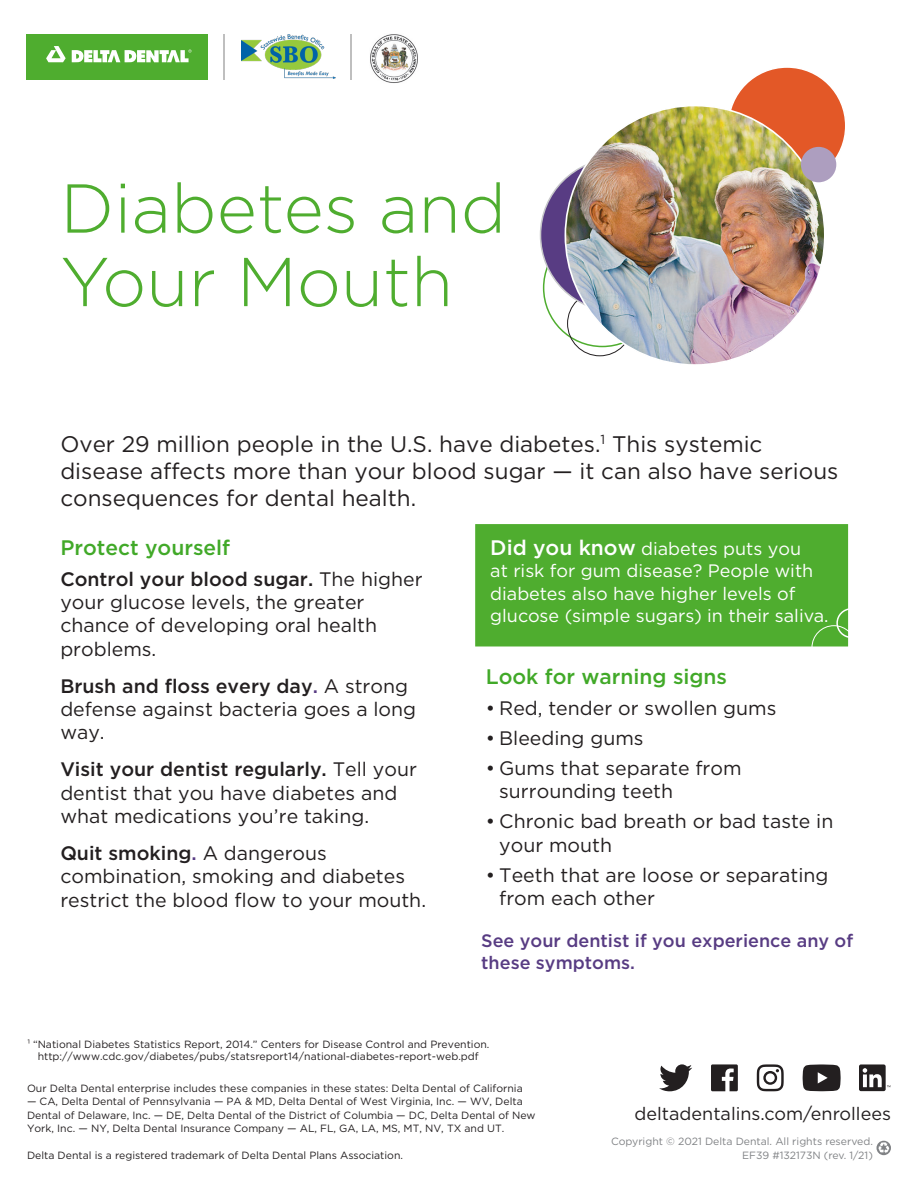
<style>
.page{position:relative;width:918px;height:1188px;background:#fff}
.page>*{position:absolute;margin:0;border:0;box-sizing:border-box;transform-origin:0 0}
.t1{font:300 69px/73.5px "Gotham";color:#4fad2f}
.Paragraph_Header{font:22.5px/27px "Gotham";color:#231f20}
.Paragraph_Header-2{font:500 21px "Gotham";color:#41a928}
.Bullets{font:19.5px/23.4px "Gotham";color:#231f20}
.Paragraph_Header-3{font:19.5px/23.4px "Gotham";color:#231f20}
.t2{font:18px/22.5px "Gotham";color:#fff}
.Bullets-2{font:500 18px/21.6px "Gotham";color:#583c83}
.t3{font:18px "Gotham";color:#231f20}
.Disclaimer{font:10.5px/13.5px "Gotham";color:#231f20;text-align:center}
.t4{font:10.5px "Gotham";color:#808285}
.Disclaimer_NoNumbers{font:10.5px "Gotham";color:#231f20}
.s1{font-weight:500}
.s2{font-weight:500;color:#583c83}
.s3{font-weight:500;font-size:21px}
</style>
<div class="page">
<div style="left:27px;top:34px;width:181px;height:45px;background:#4fad2f"></div>
<svg style="left:46px;top:46px;width:20px;height:16px"></svg>
<svg style="left:72px;top:49px;width:120px;height:14px"></svg>
<img style="left:242px;top:34px;width:94px;height:45px">
<hr style="left:224px;top:34px;width:1px;height:45px;background:#bfbfbf">
<hr style="left:351px;top:34px;width:1px;height:45px;background:#bfbfbf">
<img style="left:370px;top:34px;width:48px;height:49px">
<div style="left:728px;top:67px;width:118px;height:117px;background:#e35827;border-radius:50%"></div>
<div style="left:541px;top:158px;width:153px;height:154px;background:#583c83;border-radius:50%"></div>
<img style="left:565px;top:106px;width:260px;height:259px;border-radius:130px">
<div style="left:801px;top:147px;width:35px;height:35px;background:#ad9ebf;border-radius:50%"></div>
<svg style="left:877px;top:1141px;width:14px;height:14px"></svg>
<div style="left:475px;top:524px;width:374px;height:123px;background:#4fad2f"></div>
<div style="left:836px;top:608px;width:30px;height:30px;border:2px solid #fff;border-radius:50%"></div>
<div style="left:812px;top:625px;width:44px;height:45px;border:1px solid #fff;border-radius:50%"></div>
<svg style="left:659px;top:1064px;width:33px;height:27px"></svg>
<svg style="left:711px;top:1064px;width:27px;height:27px"></svg>
<svg style="left:757px;top:1064px;width:27px;height:27px"></svg>
<svg style="left:803px;top:1064px;width:38px;height:27px"></svg>
<svg style="left:859px;top:1064px;width:31px;height:27px"></svg>
<p class="t1" style="left:60px;top:170px;width:447px">Diabetes and<br>Your Mouth</p>
<p class="Paragraph_Header" style="left:60px;top:430px;width:780px">Over 29 million people in the U.S. have diabetes.<sup>1</sup> This systemic disease affects more than your blood sugar — it can also have serious consequences for dental health.</p>
<p class="Paragraph_Header-2" style="left:60px;top:534px;width:171px">Protect yourself</p>
<p class="Bullets" style="left:60px;top:567px;width:364px"><span class="s1">Control your blood sugar.</span> The higher your glucose levels, the greater chance of developing oral health problems.</p>
<p class="Bullets" style="left:60px;top:674px;width:357px"><span class="s1">Brush and floss every day</span><span class="s2">.</span> A strong defense against bacteria goes a long way.</p>
<p class="Bullets" style="left:60px;top:757px;width:358px"><span class="s1">Visit your dentist regularly.</span> Tell your dentist that you have diabetes and what medications you’re taking.</p>
<p class="Bullets" style="left:60px;top:841px;width:367px"><span class="s1">Quit smoking</span><span class="s2">.</span> A dangerous combination, smoking and diabetes restrict the blood flow to your mouth.</p>
<p class="t2" style="left:490px;top:537px;width:340px"><span class="s3">Did you know</span> diabetes puts you<br>at risk for gum disease? People with diabetes also have higher levels of glucose (simple sugars) in their saliva.</p>
<p class="Paragraph_Header-2" style="left:486px;top:663px;width:243px">Look for warning signs</p>
<p class="Paragraph_Header-3" style="left:486px;top:696px;width:292px">• Red, tender or swollen gums</p>
<p class="Paragraph_Header-3" style="left:486px;top:726px;width:159px">• Bleeding gums</p>
<p class="Paragraph_Header-3" style="left:499px;top:756px;width:244px;text-indent:-14px">• Gums that separate from surrounding teeth</p>
<p class="Paragraph_Header-3" style="left:499px;top:809px;width:336px;text-indent:-14px">• Chronic bad breath or bad taste in your mouth</p>
<p class="Paragraph_Header-3" style="left:499px;top:863px;width:331px;text-indent:-14px">• Teeth that are loose or separating from each other</p>
<p class="Bullets-2" style="left:481px;top:930px;width:373px">See your dentist if you experience any of these symptoms.</p>
<p class="Disclaimer" style="left:27px;top:1038px;width:464px;line-height:12.6px">1 “National Diabetes Statistics Report, 2014.” Centers for Disease Control and Prevention. http://www.cdc.gov/diabetes/pubs/statsreport14/national-diabetes-report-web.pdf</p>
<p class="Disclaimer" style="left:27px;top:1081px;width:497px">Our Delta Dental enterprise includes these companies in these states: Delta Dental of California</p>
<p class="Disclaimer" style="left:27px;top:1095px;width:510px;text-align:left">— CA, Delta Dental of Pennsylvania — PA &amp; MD, Delta Dental of West Virginia, Inc. — WV, Delta<br>Dental of Delaware, Inc. — DE, Delta Dental of the District of Columbia — DC, Delta Dental of New<br>York, Inc. — NY, Delta Dental Insurance Company — AL, FL, GA, LA, MS, MT, NV, TX and UT.</p>
<p class="Disclaimer_NoNumbers" style="left:27px;top:1149px;width:378px">Delta Dental is a registered trademark of Delta Dental Plans Association.</p>
<p class="t3" style="left:635px;top:1102px;width:258px">deltadentalins.com/enrollees</p>
<p class="t4" style="left:611px;top:1134px;width:263px">Copyright © 2021 Delta Dental. All rights reserved.</p>
<p class="t4" style="left:742px;top:1149px;width:132px">EF39 #132173N (rev. 1/21)</p>
</div>
